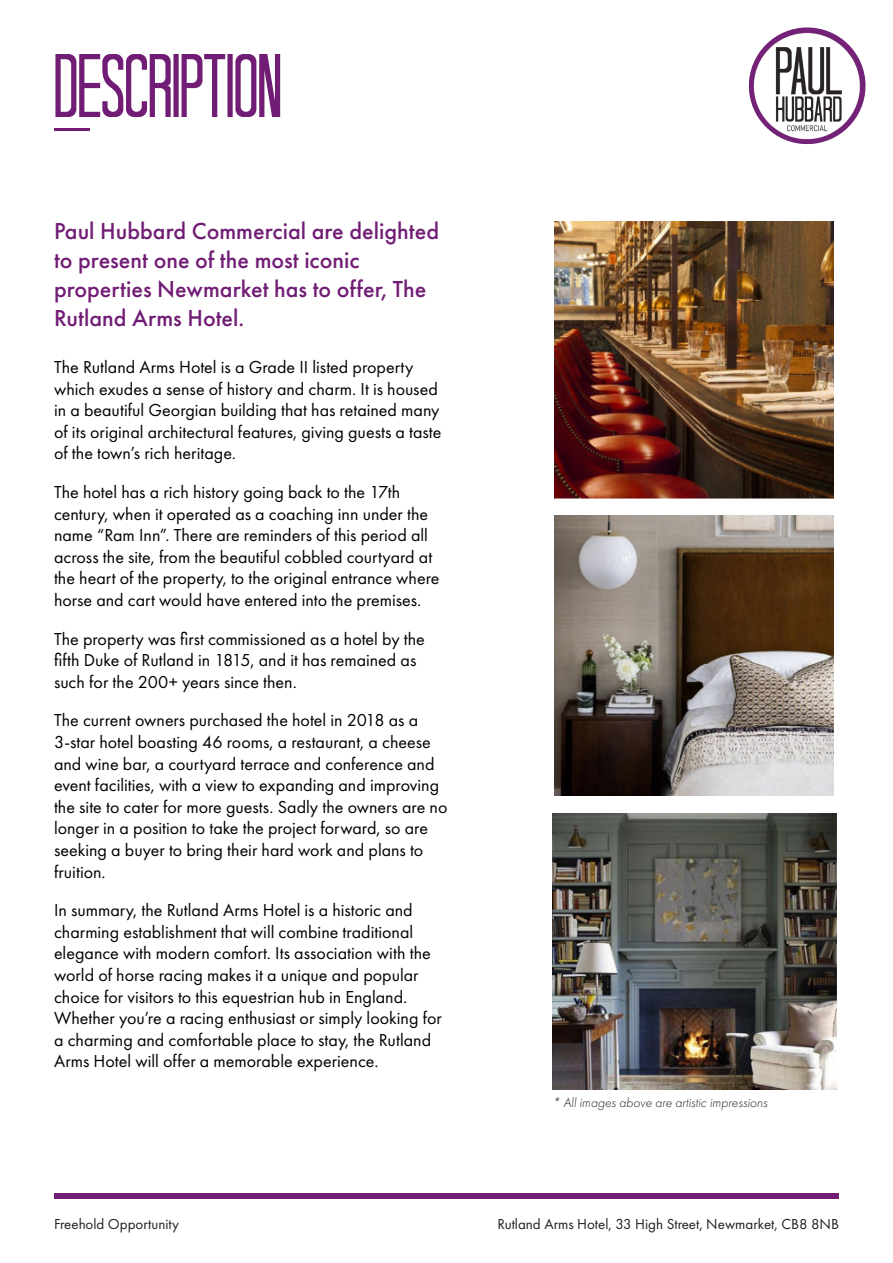
<style>
.page{position:relative;width:893px;height:1263px;background:#fff}
.page>*{position:absolute;margin:0;border:0;box-sizing:border-box;transform-origin:0 0}
.t1{font:condensed 90px "Tall Dark And Handsome";color:#711d75}
.t2{font:500 24px/28.8px "Futura PT";color:#711d75}
.t3{font:18px/21.6px "Futura PT";color:#000001}
.t4{font:15px "Futura PT";color:#231f20}
.t5{font:italic 300 13.5px "Futura PT";color:#231f20}
</style>
<div class="page">
<div style="left:54px;top:1193px;width:785px;height:6px;background:#711d75"></div>
<img style="left:554px;top:222px;width:279px;height:277px">
<img style="left:748px;top:31px;width:118px;height:114px">
<div style="left:749px;top:27px;width:116px;height:117px;border:4px solid #711d75;border-radius:50%"></div>
<hr style="left:54px;top:128px;width:36px;height:3px;background:#711d75">
<img style="left:554px;top:516px;width:279px;height:279px">
<img style="left:553px;top:814px;width:284px;height:275px">
<p class="t1" style="left:54px;top:33px;width:229px">DESCRIPTION</p>
<p class="t2" style="left:54px;top:217px;width:387px">Paul Hubbard Commercial are delighted to present one of the most iconic properties Newmarket has to offer, The<br>Rutland Arms Hotel.</p>
<p class="t3" style="left:54px;top:356px;width:389px">The Rutland Arms Hotel is a Grade II listed property which exudes a sense of history and charm. It is housed in a beautiful Georgian building that has retained many of its original architectural features, giving guests a taste of the town’s rich heritage.</p>
<p class="t3" style="left:54px;top:481px;width:387px">The hotel has a rich history going back to the 17th century, when it operated as a coaching inn under the name “Ram Inn”. There are reminders of this period all across the site, from the beautiful cobbled courtyard at the heart of the property, to the original entrance where horse and cart would have entered into the premises.</p>
<p class="t3" style="left:54px;top:628px;width:372px">The property was first commissioned as a hotel by the fifth Duke of Rutland in 1815, and it has remained as such for the 200+ years since then.</p>
<p class="t3" style="left:54px;top:709px;width:395px">The current owners purchased the hotel in 2018 as a 3-star hotel boasting 46 rooms, a restaurant, a cheese and wine bar, a courtyard terrace and conference and event facilities, with a view to expanding and improving the site to cater for more guests. Sadly the owners are no longer in a position to take the project forward, so are seeking a buyer to bring their hard work and plans to fruition.</p>
<p class="t3" style="left:54px;top:899px;width:389px">In summary, the Rutland Arms Hotel is a historic and charming establishment that will combine traditional elegance with modern comfort. Its association with the world of horse racing makes it a unique and popular choice for visitors to this equestrian hub in England.<br>Whether you’re a racing enthusiast or simply looking for a charming and comfortable place to stay, the Rutland Arms Hotel will offer a memorable experience.</p>
<p class="t5" style="left:553px;top:1095px;width:216px">* All images above are artistic impressions</p>
<p class="t4" style="left:54px;top:1215px;width:127px">Freehold Opportunity</p>
<p class="t4" style="left:497px;top:1215px;width:343px">Rutland Arms Hotel, 33 High Street, Newmarket, CB8 8NB</p>
</div>
